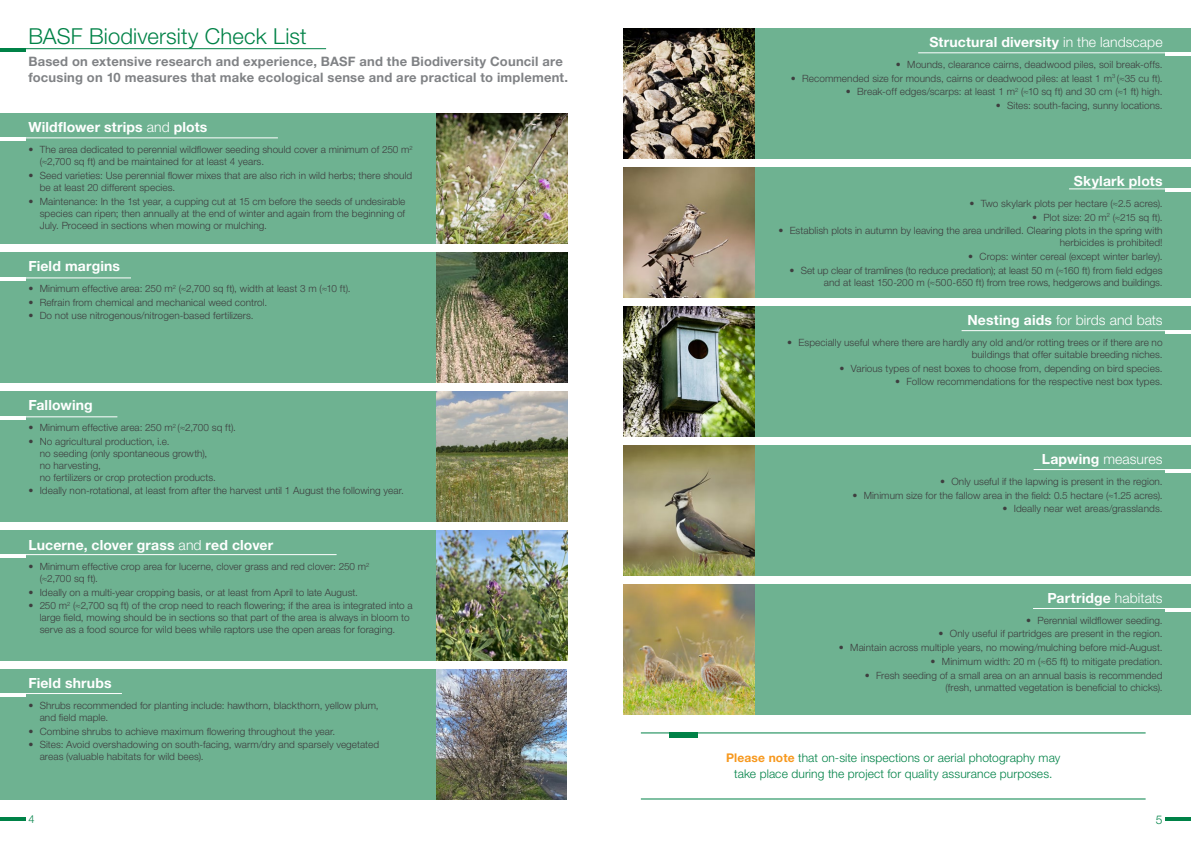
<style>
.page{position:relative;width:1191px;height:842px;background:#fff}
.page>*{position:absolute;margin:0;border:0;box-sizing:border-box;transform-origin:0 0}
.t1{font:300 22px "Helvetica Neue LT Std";letter-spacing:.005em;color:#008247}
.t2{font:700 14px "Helvetica Neue LT Std";letter-spacing:.01em;color:#fff}
.t3{font:300 14px "Helvetica Neue LT Std";color:#fff}
.t4{font:700 13px/16px "Helvetica Neue LT Std";letter-spacing:.015em;color:#808285}
.t5{font:300 12px/16px "Helvetica Neue LT Std";letter-spacing:.01em;color:#008247;text-align:center}
.t6{font:300 11px "Helvetica Neue LT Std";color:#008247}
.t7{font:300 10px/12px "Helvetica Neue LT Std";letter-spacing:.005em;color:#3e3e3f}
.s1{font-weight:300}
.s2{font-weight:700}
.s3{font-weight:700;color:#f7981d}
</style>
<div class="page">
<div style="left:0;top:113px;width:451px;height:131px;background:#6eb291"></div>
<div style="left:0;top:252px;width:451px;height:131px;background:#6eb291"></div>
<div style="left:0;top:391px;width:451px;height:131px;background:#6eb291"></div>
<div style="left:0;top:530px;width:451px;height:130px;background:#6eb291"></div>
<div style="left:0;top:669px;width:451px;height:130px;background:#6eb291"></div>
<div style="left:739px;top:306px;width:452px;height:131px;background:#6eb291"></div>
<div style="left:739px;top:445px;width:452px;height:130px;background:#6eb291"></div>
<div style="left:739px;top:584px;width:452px;height:130px;background:#6eb291"></div>
<div style="left:739px;top:28px;width:452px;height:131px;background:#6eb291"></div>
<div style="left:739px;top:167px;width:452px;height:131px;background:#6eb291"></div>
<hr style="left:0;top:817px;width:26px;height:4px;background:#008247">
<hr style="left:1165px;top:817px;width:26px;height:4px;background:#008247">
<hr style="left:0;top:137px;width:26px;height:4px;background:#fff">
<hr style="left:0;top:137px;width:278px;height:1px;background:#fff">
<hr style="left:0;top:554px;width:26px;height:4px;background:#fff">
<hr style="left:0;top:554px;width:336px;height:1px;background:#fff">
<hr style="left:0;top:693px;width:26px;height:4px;background:#fff">
<hr style="left:0;top:693px;width:122px;height:1px;background:#fff">
<hr style="left:1165px;top:330px;width:26px;height:4px;background:#fff">
<hr style="left:961px;top:330px;width:230px;height:1px;background:#fff">
<hr style="left:1165px;top:469px;width:26px;height:4px;background:#fff">
<hr style="left:1033px;top:469px;width:158px;height:1px;background:#fff">
<hr style="left:1165px;top:608px;width:26px;height:4px;background:#fff">
<hr style="left:1033px;top:608px;width:158px;height:1px;background:#fff">
<hr style="left:1165px;top:52px;width:26px;height:4px;background:#fff">
<hr style="left:918px;top:52px;width:273px;height:1px;background:#fff">
<hr style="left:1165px;top:189px;width:26px;height:3px;background:#fff">
<hr style="left:1069px;top:189px;width:122px;height:1px;background:#fff">
<hr style="left:641px;top:799px;width:504px;height:1px;background:#008247">
<hr style="left:641px;top:732px;width:504px;height:1px;background:#008247">
<div style="left:669px;top:732px;width:28px;height:6px;background:#008247"></div>
<hr style="left:0;top:48px;width:326px;height:1px;background:#008247">
<hr style="left:0;top:48px;width:26px;height:4px;background:#008247">
<hr style="left:0;top:278px;width:26px;height:3px;background:#fff">
<hr style="left:0;top:278px;width:131px;height:1px;background:#fff">
<hr style="left:0;top:416px;width:26px;height:4px;background:#fff">
<hr style="left:0;top:416px;width:117px;height:1px;background:#fff">
<img style="left:437px;top:113px;width:130px;height:131px">
<img style="left:437px;top:391px;width:130px;height:131px">
<img style="left:624px;top:167px;width:130px;height:131px">
<img style="left:437px;top:252px;width:130px;height:131px">
<img style="left:624px;top:445px;width:130px;height:130px">
<img style="left:437px;top:669px;width:129px;height:130px">
<img style="left:437px;top:530px;width:130px;height:130px">
<img style="left:624px;top:306px;width:130px;height:131px">
<img style="left:624px;top:584px;width:130px;height:130px">
<img style="left:624px;top:28px;width:130px;height:131px">
<h1 class="t1" style="left:28px;top:23px;width:280px">BASF Biodiversity Check List</h1>
<h3 class="t4" style="left:28px;top:53px;width:541px">Based on extensive research and experience, BASF and the Biodiversity Council are focusing on 10 measures that make ecological sense and are practical to implement.</h3>
<h2 class="t2" style="left:28px;top:118px;width:181px">Wildflower strips <span class="s1">and</span> plots</h2>
<p class="t7" style="left:40px;top:143px;width:375px;text-indent:-11px">• The area dedicated to perennial wildflower seeding should cover a minimum of 250 m<sup>2 </sup>(≈2,700 sq ft) and be maintained for at least 4 years.</p>
<p class="t7" style="left:40px;top:169px;width:374px;text-indent:-11px">• Seed varieties: Use perennial flower mixes that are also rich in wild herbs; there should be at least 20 different species.</p>
<p class="t7" style="left:40px;top:195px;width:367px;text-align:justify;text-indent:-11px">• Maintenance: In the 1st year, a cupping cut at 15 cm before the seeds of undesirable species can ripen; then annually at the end of winter and again from the beginning of July. Proceed in sections when mowing or mulching.</p>
<h2 class="t2" style="left:28px;top:257px;width:93px">Field margins</h2>
<p class="t7" style="left:28px;top:282px;width:324px">• Minimum effective area: 250 m<sup>2</sup> (≈2,700 sq ft), width at least 3 m (≈10 ft).</p>
<p class="t7" style="left:28px;top:296px;width:240px">• Refrain from chemical and mechanical weed control.</p>
<p class="t7" style="left:28px;top:310px;width:227px">• Do not use nitrogenous/nitrogen-based fertilizers.</p>
<h2 class="t2" style="left:28px;top:396px;width:66px">Fallowing</h2>
<p class="t7" style="left:28px;top:421px;width:209px">• Minimum effective area: 250 m<sup>2</sup> (≈2,700 sq ft).</p>
<p class="t7" style="left:40px;top:435px;width:178px;text-indent:-11px">• No agricultural production, i.e.<br>no seeding (only spontaneous growth), no harvesting,<br>no fertilizers or crop protection products.</p>
<p class="t7" style="left:28px;top:485px;width:377px">• Ideally non-rotational, at least from after the harvest until 1 August the following year.</p>
<h2 class="t2" style="left:28px;top:536px;width:246px">Lucerne, clover grass <span class="s1">and</span> red clover</h2>
<p class="t7" style="left:40px;top:560px;width:331px;text-indent:-11px">• Minimum effective crop area for lucerne, clover grass and red clover: 250 m<sup>2 </sup>(≈2,700 sq ft).</p>
<p class="t7" style="left:28px;top:586px;width:331px">• Ideally on a multi-year cropping basis, or at least from April to late August.</p>
<p class="t7" style="left:40px;top:599px;width:374px;text-indent:-11px">• 250 m<sup>2</sup> (≈2,700 sq ft) of the crop need to reach flowering; if the area is integrated into a large field, mowing should be in sections so that part of the area is always in bloom to serve as a food source for wild bees while raptors use the open areas for foraging.</p>
<h2 class="t2" style="left:28px;top:674px;width:85px">Field shrubs</h2>
<p class="t7" style="left:40px;top:699px;width:340px;text-indent:-11px">• Shrubs recommended for planting include: hawthorn, blackthorn, yellow plum, and field maple.</p>
<p class="t7" style="left:28px;top:725px;width:308px">• Combine shrubs to achieve maximum flowering throughout the year.</p>
<p class="t7" style="left:40px;top:738px;width:341px;text-indent:-11px">• Sites: Avoid overshadowing on south-facing, warm/dry and sparsely vegetated areas (valuable habitats for wild bees).</p>
<h2 class="t2" style="left:929px;top:33px;width:235px">Structural diversity <span class="s1">in the landscape</span></h2>
<p class="t7" style="left:896px;top:58px;width:268px">• Mounds, clearance cairns, deadwood piles, soil break-offs.</p>
<p class="t7" style="left:791px;top:72px;width:373px">• Recommended size for mounds, cairns or deadwood piles: at least 1 m<sup>3</sup> (≈35 cu ft).</p>
<p class="t7" style="left:846px;top:86px;width:318px">• Break-off edges/scarps: at least 1 m<sup>2</sup> (≈10 sq ft) and 30 cm (≈1 ft) high.</p>
<p class="t7" style="left:995px;top:99px;width:168px">• Sites: south-facing, sunny locations.</p>
<h2 class="t2" style="left:1074px;top:172px;width:90px">Skylark plots</h2>
<p class="t7" style="left:969px;top:197px;width:195px">• Two skylark plots per hectare (≈2.5 acres).</p>
<p class="t7" style="left:1032px;top:211px;width:132px">• Plot size: 20 m<sup>2</sup> (≈215 sq ft).</p>
<p class="t7" style="left:778px;top:225px;width:386px;text-align:right">• Establish plots in autumn by leaving the area undrilled. Clearing plots in the spring with herbicides is prohibited!</p>
<p class="t7" style="left:968px;top:250px;width:196px">• Crops: winter cereal (except winter barley).</p>
<p class="t7" style="left:789px;top:264px;width:375px;text-align:right">• Set up clear of tramlines (to reduce predation); at least 50 m (≈160 ft) from field edges and at least 150-200 m (≈500-650 ft) from tree rows, hedgerows and buildings.</p>
<h2 class="t3" style="left:967px;top:311px;width:197px"><span class="s2">Nesting aids</span> for birds and bats</h2>
<p class="t7" style="left:787px;top:336px;width:377px;text-align:right">• Especially useful where there are hardly any old and/or rotting trees or if there are no buildings that offer suitable breeding niches.</p>
<p class="t7" style="left:839px;top:362px;width:324px">• Various types of nest boxes to choose from, depending on bird species.</p>
<p class="t7" style="left:895px;top:376px;width:269px">• Follow recommendations for the respective nest box types.</p>
<h2 class="t3" style="left:1041px;top:450px;width:122px"><span class="s2">Lapwing</span> measures</h2>
<p class="t7" style="left:940px;top:475px;width:224px">• Only useful if the lapwing is present in the region.</p>
<p class="t7" style="left:852px;top:489px;width:312px">• Minimum size for the fallow area in the field: 0.5 hectare (≈1.25 acres).</p>
<p class="t7" style="left:1002px;top:502px;width:162px">• Ideally near wet areas/grasslands.</p>
<h2 class="t2" style="left:1047px;top:589px;width:117px">Partridge <span class="s1">habitats</span></h2>
<p class="t7" style="left:1026px;top:614px;width:138px">• Perennial wildflower seeding.</p>
<p class="t7" style="left:938px;top:628px;width:226px">• Only useful if partridges are present in the region.</p>
<p class="t7" style="left:839px;top:641px;width:325px">• Maintain across multiple years, no mowing/mulching before mid-August.</p>
<p class="t7" style="left:930px;top:655px;width:233px">• Minimum width: 20 m (≈65 ft) to mitigate predation.</p>
<p class="t7" style="left:864px;top:669px;width:299px;text-align:right">• Fresh seeding of a small area on an annual basis is recommended (fresh, unmatted vegetation is beneficial to chicks).</p>
<p class="t5" style="left:726px;top:749px;width:336px"><span class="s3">Please note</span> that on-site inspections or aerial photography may take place during the project for quality assurance purposes.</p>
<p class="t6" style="left:28px;top:813px;width:8px">4</p>
<p class="t5" style="left:1156px;top:811px;width:8px">5</p>
</div>
